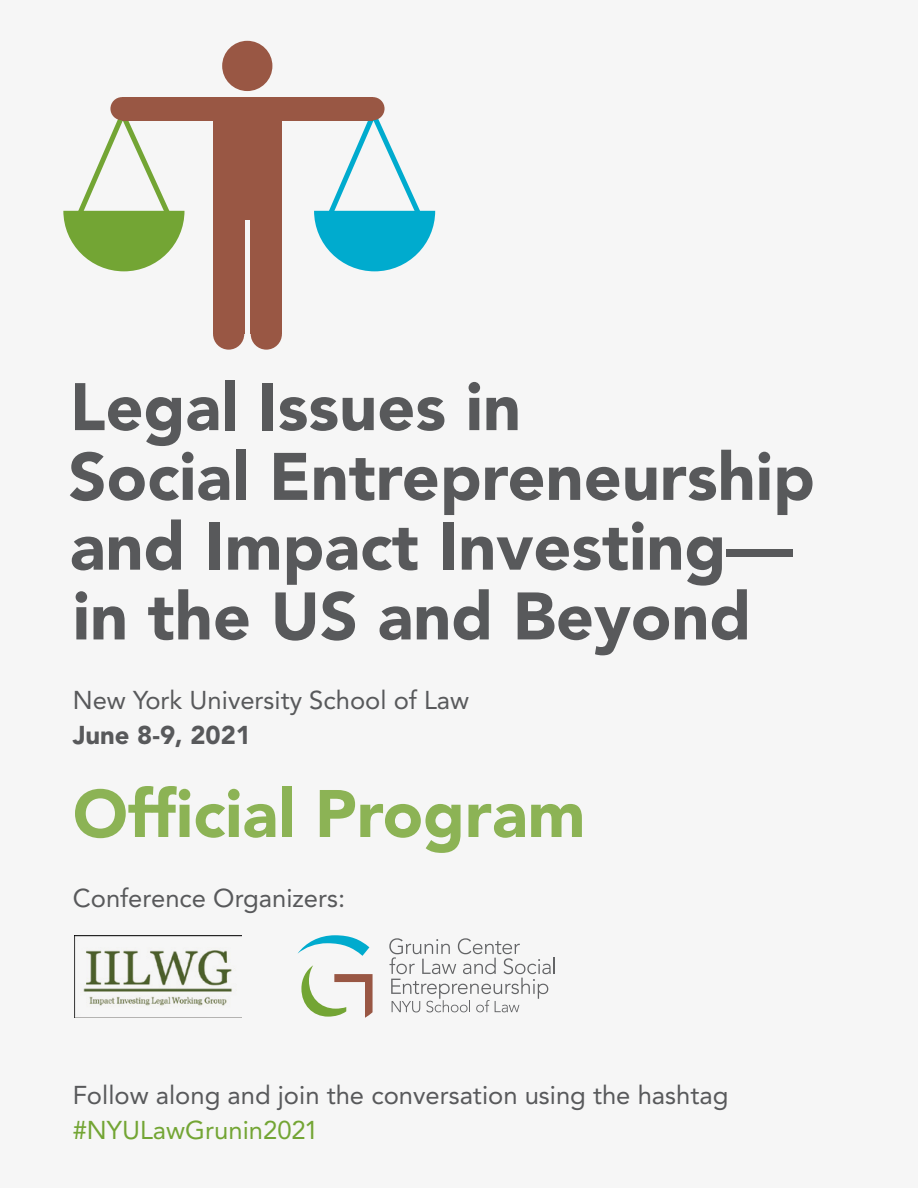
<style>
.page{position:relative;width:918px;height:1188px;background:#f6f6f6}
.page>*{position:absolute;margin:0;border:0;box-sizing:border-box;transform-origin:0 0}
.t1{font:900 66.45px/69.8px "Avenir LT Std";color:#58595b}
.t2{font:900 66.45px "Avenir LT Std";color:#8cb355}
.t3{font:25.65px/34.8px "Avenir LT Std";color:#58595b}
.t4{font:900 25.65px "Avenir LT Std";color:#58595b}
.s1{color:#73a534}
</style>
<div class="page">
<svg style="left:63px;top:114px;width:121px;height:157px"></svg>
<svg style="left:314px;top:114px;width:121px;height:157px"></svg>
<div style="left:222px;top:41px;width:50px;height:50px;background:#995744;border-radius:50%"></div>
<div style="left:110px;top:97px;width:24px;height:23px;background:#995744;border-radius:50%"></div>
<div style="left:361px;top:97px;width:24px;height:23px;background:#995744;border-radius:50%"></div>
<div style="left:213px;top:318px;width:31px;height:32px;background:#995744;border-radius:50%"></div>
<div style="left:251px;top:318px;width:31px;height:32px;background:#995744;border-radius:50%"></div>
<div style="left:213px;top:97px;width:31px;height:237px;background:#995744"></div>
<div style="left:251px;top:97px;width:31px;height:237px;background:#995744"></div>
<div style="left:232px;top:97px;width:31px;height:123px;background:#995744"></div>
<div style="left:122px;top:97px;width:96px;height:23px;background:#995744"></div>
<div style="left:277px;top:97px;width:96px;height:23px;background:#995744"></div>
<img style="left:74px;top:935px;width:167px;height:83px">
<svg style="left:298px;top:935px;width:71px;height:21px"></svg>
<svg style="left:301px;top:965px;width:72px;height:53px"></svg>
<svg style="left:389px;top:938px;width:166px;height:74px"></svg>
<h1 class="t1" style="left:69px;top:372px;width:748px">Legal Issues in<br>Social Entrepreneurship and Impact Investing— in the US and Beyond</h1>
<p class="t3" style="left:73px;top:683px;width:398px">New York University School of Law</p>
<p class="t4" style="left:73px;top:720px;width:180px">June 8-9, 2021</p>
<h2 class="t2" style="left:73px;top:774px;width:514px">Official Program</h2>
<p class="t3" style="left:73px;top:881px;width:274px">Conference Organizers:</p>
<p class="t3" style="left:73px;top:1078px;width:657px">Follow along and join the conversation using the hashtag <span class="s1">#NYULawGrunin2021</span></p>
</div>
